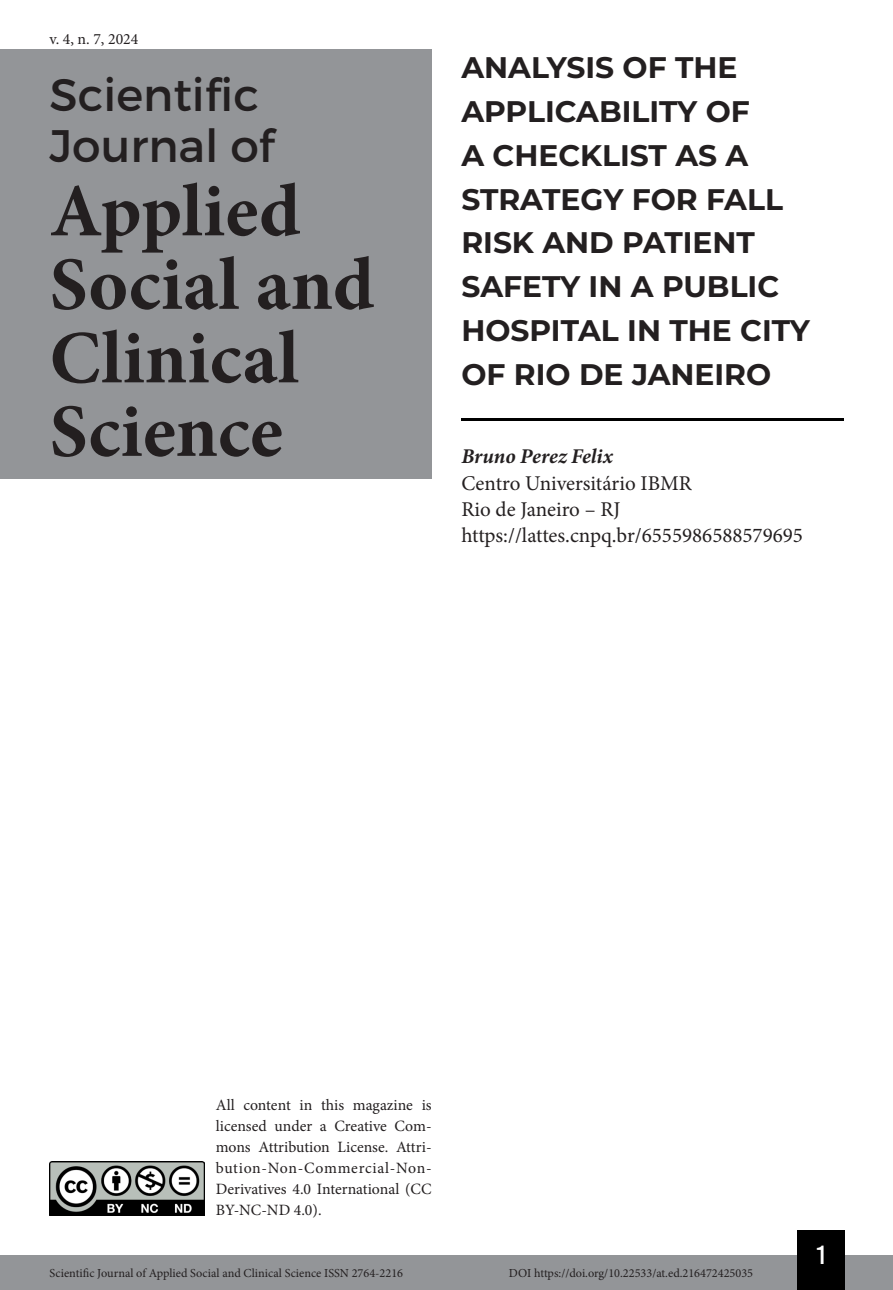
<style>
.page{position:relative;width:893px;height:1290px;background:#fff}
.page>*{position:absolute;margin:0;border:0;box-sizing:border-box;transform-origin:0 0}
.t1{font:700 75.25px/73.5px "Minion Pro";color:#231f20}
.t2{font:45.5px/50.8px "Montserrat";color:#231f20}
.Título_Artigo{font:700 29.75px/43.8px "Montserrat";color:#231f20}
.t3{font:26.25px "Bebas Kai";color:#fff}
.Infos_autor{font:21px "Minion Pro";color:#231f20}
.NOME_AUTOR{font:italic 700 21px "Minion Pro";letter-spacing:-.005em;color:#231f20}
.t4{font:15.75px/21px "Minion Pro";color:#231f20;text-align:justify}
.t5{font:12.25px "Minion Pro";color:#231f20}
</style>
<div class="page">
<div style="left:0;top:1255px;width:893px;height:35px;background:#939598"></div>
<div style="left:797px;top:1230px;width:48px;height:60px;background:#000"></div>
<img style="left:50px;top:1161px;width:154px;height:54px">
<div style="left:0;top:50px;width:432px;height:429px;background:#939598"></div>
<hr style="left:461px;top:418px;width:382px;height:2px;background:#000">
<p class="t4" style="left:50px;top:28px;width:90px">v. 4, n. 7, 2024</p>
<h2 class="t2" style="left:50px;top:69px;width:226px">Scientific<br>Journal of</h2>
<h1 class="t1" style="left:50px;top:174px;width:326px">Applied<br>Social and<br>Clinical<br>Science</h1>
<p class="Título_Artigo" style="left:461px;top:44px;width:350px">ANALYSIS OF THE<br>APPLICABILITY OF<br>A CHECKLIST AS A<br>STRATEGY FOR FALL<br>RISK AND PATIENT<br>SAFETY IN A PUBLIC<br>HOSPITAL IN THE CITY<br>OF RIO DE JANEIRO</p>
<p class="NOME_AUTOR" style="left:461px;top:442px;width:153px">Bruno Perez Felix</p>
<p class="Infos_autor" style="left:461px;top:469px;width:232px">Centro Universitário IBMR</p>
<p class="Infos_autor" style="left:461px;top:495px;width:160px">Rio de Janeiro – RJ</p>
<p class="Infos_autor" style="left:461px;top:521px;width:343px">https://lattes.cnpq.br/6555986588579695</p>
<p class="t4" style="left:216px;top:1095px;width:217px">All content in this magazine is licensed under a Creative Com&shy;mons Attribution License. Attri&shy;bution-Non-Commercial-Non-Derivatives 4.0 International (CC BY-NC-ND 4.0).</p>
<h3 class="t3" style="left:817px;top:1241px;width:10px">1</h3>
<p class="t5" style="left:50px;top:1265px;width:355px">Scientific Journal of Applied Social and Clinical Science ISSN 2764-2216</p>
<p class="t5" style="left:509px;top:1265px;width:246px">DOI https://doi.org/10.22533/at.ed.216472425035</p>
</div>
